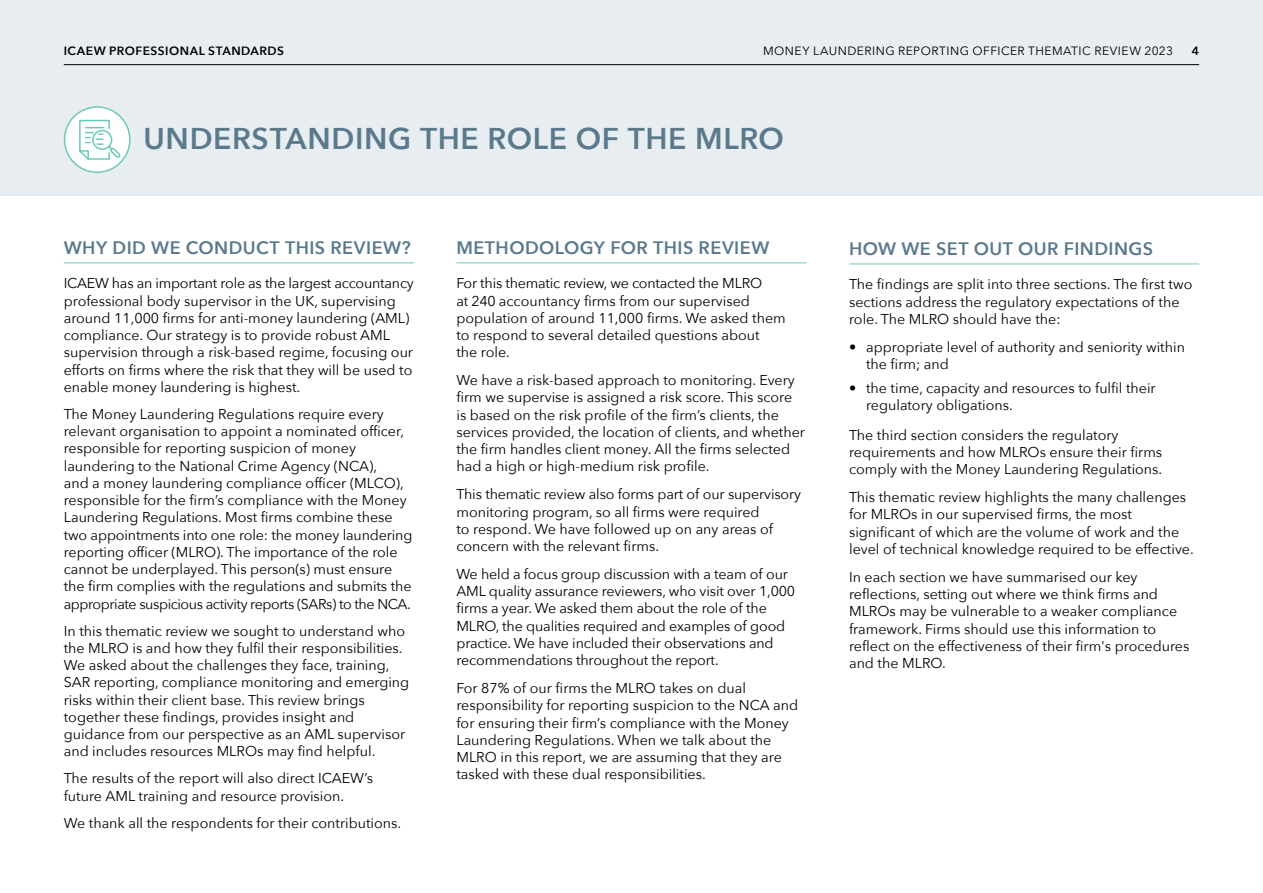
<style>
.page{position:relative;width:1263px;height:893px;background:#fff}
.page>*{position:absolute;margin:0;border:0;box-sizing:border-box;transform-origin:0 0}
.ZM_A_head{font:600 30px "Avenir Next";letter-spacing:.02em;color:#5a7a8c}
.ZM_BLUE_subead_Thematic_review_NO_INDENT{font:600 18px "Avenir Next";letter-spacing:.025em;color:#5a7a8c}
.Body_Text{font:14.25px/17.2px "Avenir Next";color:#000}
.ZM_Bulleted_list{font:14.25px/17.2px "Avenir Next";color:#000}
.copy{font:12px "Avenir Next";letter-spacing:.04em;color:#000}
.copy-2{font:600 12px "Avenir Next";letter-spacing:.04em;color:#000}
.s1{font-weight:500}
</style>
<div class="page">
<div style="left:0;top:0;width:1263px;height:196px;background:#e7edf0"></div>
<hr style="left:64px;top:64px;width:1135px;height:1px;background:#000">
<hr style="left:849px;top:264px;width:350px;height:1px;background:#6bcaba">
<hr style="left:456px;top:262px;width:350px;height:1px;background:#6bcaba">
<hr style="left:64px;top:262px;width:350px;height:1px;background:#6bcaba">
<div style="left:65px;top:107px;width:65px;height:65px;background:#fff;border-radius:50%"></div>
<div style="left:64px;top:106px;width:67px;height:67px;border:2px solid #6bcaba;border-radius:50%"></div>
<svg style="left:79px;top:119px;width:43px;height:41px"></svg>
<p class="copy-2" style="left:64px;top:40px;width:222px">ICAEW PROFESSIONAL STANDARDS</p>
<p class="copy" style="left:763px;top:40px;width:412px">MONEY LAUNDERING REPORTING OFFICER THEMATIC REVIEW 2023</p>
<p class="copy-2" style="left:1192px;top:40px;width:9px">4</p>
<p class="ZM_A_head" style="left:144px;top:113px;width:642px">UNDERSTANDING THE ROLE OF THE MLRO</p>
<p class="ZM_BLUE_subead_Thematic_review_NO_INDENT" style="left:64px;top:232px;width:349px">WHY DID WE CONDUCT THIS REVIEW?</p>
<p class="Body_Text" style="left:64px;top:274px;width:352px">ICAEW has an important role as the largest accountancy professional body supervisor in the UK, supervising around 11,000 firms for anti-money laundering (AML) compliance. Our strategy is to provide robust AML supervision through a risk-based regime, focusing our efforts on firms where the risk that they will be used to enable money laundering is highest.</p>
<p class="Body_Text" style="left:64px;top:405px;width:350px">The Money Laundering Regulations require every relevant organisation to appoint a nominated officer, responsible for reporting suspicion of money laundering to the National Crime Agency (NCA),<br>and a money laundering compliance officer (MLCO), responsible for the firm’s compliance with the Money Laundering Regulations. Most firms combine these two appointments into one role: the money laundering reporting officer (MLRO). The importance of the role cannot be underplayed. This person(s) must ensure the firm complies with the regulations and submits the appropriate suspicious activity reports (SARs) to the NCA.</p>
<p class="Body_Text" style="left:64px;top:621px;width:347px">In this thematic review we sought to understand who the MLRO is and how they fulfil their responsibilities.<br>We asked about the challenges they face, training, SAR reporting, compliance monitoring and emerging risks within their client base. This review brings together these findings, provides insight and guidance from our perspective as an AML supervisor and includes resources MLROs may find helpful.</p>
<p class="Body_Text" style="left:64px;top:769px;width:311px">The results of the report will also direct ICAEW’s future AML training and resource provision.</p>
<p class="Body_Text" style="left:64px;top:813px;width:339px">We thank all the respondents for their contributions.</p>
<p class="ZM_BLUE_subead_Thematic_review_NO_INDENT" style="left:456px;top:232px;width:314px">METHODOLOGY FOR THIS REVIEW</p>
<p class="Body_Text" style="left:456px;top:274px;width:331px">For this thematic review, we contacted the MLRO<br>at 240 accountancy firms from our supervised population of around 11,000 firms. We asked them to respond to several detailed questions about<br>the role.</p>
<p class="Body_Text" style="left:456px;top:371px;width:350px">We have a risk-based approach to monitoring. Every firm we supervise is assigned a risk score. This score is based on the risk profile of the firm’s clients, the services provided, the location of clients, and whether the firm handles client money. All the firms selected had a high or high-medium risk profile.</p>
<p class="Body_Text" style="left:456px;top:485px;width:346px">This thematic review also forms part of our supervisory monitoring program, so all firms were required<br>to respond. We have followed up on any areas of concern with the relevant firms.</p>
<p class="Body_Text" style="left:456px;top:565px;width:340px">We held a focus group discussion with a team of our AML quality assurance reviewers, who visit over 1,000 firms a year. We asked them about the role of the MLRO, the qualities required and examples of good practice. We have included their observations and recommendations throughout the report.</p>
<p class="Body_Text" style="left:456px;top:679px;width:343px">For 87% of our firms the MLRO takes on dual responsibility for reporting suspicion to the NCA and for ensuring their firm’s compliance with the Money Laundering Regulations. When we talk about the MLRO in this report, we are assuming that they are tasked with these dual responsibilities.</p>
<p class="ZM_BLUE_subead_Thematic_review_NO_INDENT" style="left:849px;top:233px;width:305px">HOW WE SET OUT OUR FINDINGS</p>
<p class="Body_Text" style="left:849px;top:275px;width:345px">The findings are split into three sections. The first two sections address the regulatory expectations of the role. The MLRO should have the:</p>
<p class="ZM_Bulleted_list" style="left:866px;top:337px;width:320px;text-indent:-17px"><span class="s1">•</span> appropriate level of authority and seniority within the firm; and</p>
<p class="ZM_Bulleted_list" style="left:866px;top:378px;width:291px;text-indent:-17px"><span class="s1">•</span> the time, capacity and resources to fulfil their regulatory obligations.</p>
<p class="Body_Text" style="left:849px;top:426px;width:315px">The third section considers the regulatory requirements and how MLROs ensure their firms comply with the Money Laundering Regulations.</p>
<p class="Body_Text" style="left:849px;top:488px;width:346px">This thematic review highlights the many challenges for MLROs in our supervised firms, the most significant of which are the volume of work and the level of technical knowledge required to be effective.</p>
<p class="Body_Text" style="left:849px;top:568px;width:342px">In each section we have summarised our key reflections, setting out where we think firms and MLROs may be vulnerable to a weaker compliance framework. Firms should use this information to reflect on the effectiveness of their firm's procedures and the MLRO.</p>
</div>
